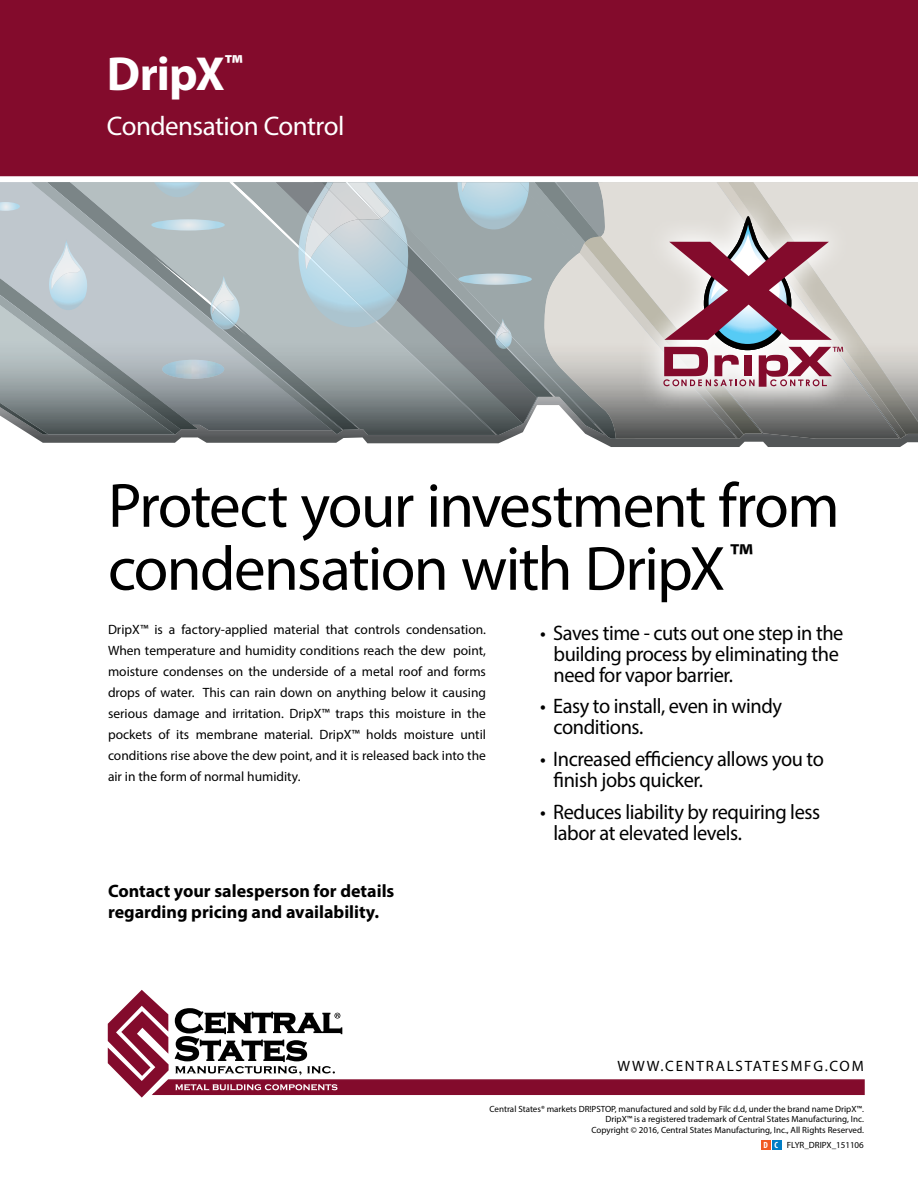
<style>
.page{position:relative;width:918px;height:1188px;background:#fff}
.page>*{position:absolute;margin:0;border:0;box-sizing:border-box;transform-origin:0 0}
.t1{font:63px/63px "Myriad Pro";letter-spacing:-.03em;color:#000}
.t2{font:700 48px "Myriad Pro";letter-spacing:-.02em;color:#fff}
.t3{font:27px "Myriad Pro";letter-spacing:-.02em;color:#fff}
.t4{font:21px/21px "Myriad Pro";letter-spacing:-.02em;color:#000}
.t5{font:700 18px/21px "Myriad Pro";color:#000}
.t6{font:15px "Myriad Pro";letter-spacing:.12em;color:#000}
.t7{font:13.5px/21px "Myriad Pro";color:#000;text-align:justify}
.t8{font:9px/10.5px "Myriad Pro";color:#000;text-align:right}
.t9{font:700 condensed 9px "Myriad Pro";color:#fff}
</style>
<div class="page">
<div style="left:0;top:0;width:918px;height:176px;background:#830b2c"></div>
<svg style="left:37px;top:439px;width:881px;height:8px"></svg>
<svg style="left:108px;top:990px;width:757px;height:108px"></svg>
<div style="left:772px;top:1140px;width:9px;height:10px;background:#007dc5"></div>
<div style="left:761px;top:1140px;width:10px;height:10px;background:#f15a22"></div>
<svg style="left:0;top:182px;width:918px;height:257px;background:#a9abad"></svg>
<h2 class="t2" style="left:107px;top:43px;width:137px">DripX<sup>™</sup></h2>
<h3 class="t3" style="left:107px;top:109px;width:239px">Condensation Control</h3>
<h1 class="t1" style="left:108px;top:473px;width:733px">Protect your investment from condensation with DripX <sup>™</sup></h1>
<p class="t7" style="left:108px;top:619px;width:380px">DripX™ is a factory-applied material that controls condensation.<br>When temperature and humidity conditions reach the dew point, moisture condenses on the underside of a metal roof and forms drops of water. This can rain down on anything below it causing serious damage and irritation. DripX™ traps this moisture in the pockets of its membrane material. DripX™ holds moisture until conditions rise above the dew point, and it is released back into the air in the form of normal humidity.</p>
<h3 class="t5" style="left:108px;top:880px;width:288px">Contact your salesperson for details regarding pricing and availability.</h3>
<h3 class="t4" style="left:554px;top:622px;width:292px;text-indent:-14px">• Saves time - cuts out one step in the building process by eliminating the need for vapor barrier.</h3>
<h3 class="t4" style="left:554px;top:695px;width:230px;text-indent:-14px">• Easy to install, even in windy conditions.</h3>
<h3 class="t4" style="left:554px;top:748px;width:272px;text-indent:-14px">• Increased efficiency allows you to finish jobs quicker.</h3>
<h3 class="t4" style="left:554px;top:801px;width:268px;text-indent:-14px">• Reduces liability by requiring less labor at elevated levels.</h3>
<p class="t6" style="left:617px;top:1056px;width:248px">WWW.CENTRALSTATESMFG.COM</p>
<p class="t8" style="left:490px;top:1103px;width:376px">Central States® markets DR!PSTOP, manufactured and sold by Filc d.d, under the brand name DripX™.<br>DripX™ is a registered trademark of Central States Manufacturing, Inc.<br>Copyright © 2016, Central States Manufacturing, Inc., All Rights Reserved.</p>
<p class="t9" style="left:763px;top:1139px;width:16px">D C</p>
<p class="t8" style="left:787px;top:1140px;width:79px">FLYR_DRIPX_151106</p>
</div>
